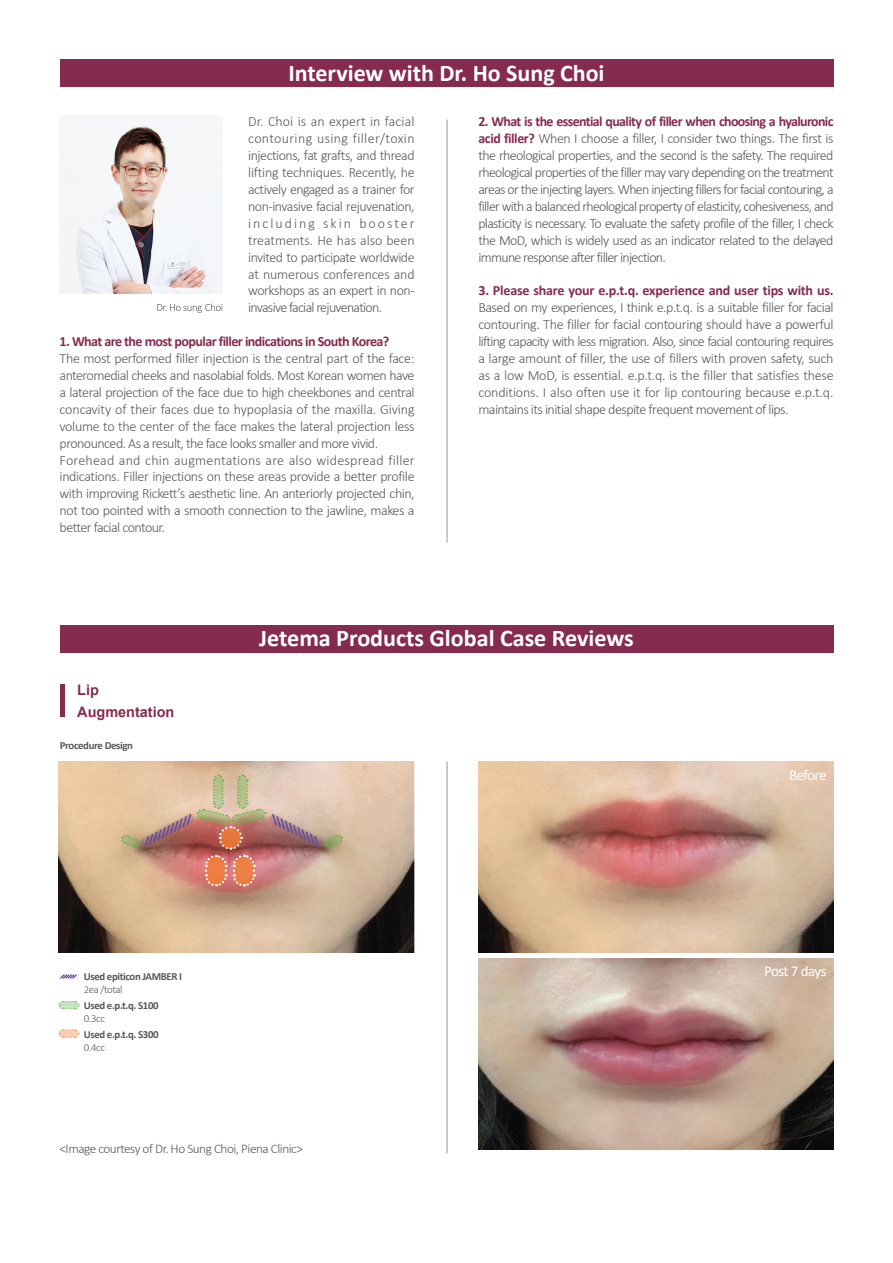
<style>
.page{position:relative;width:893px;height:1263px;background:#fff}
.page>*{position:absolute;margin:0;border:0;box-sizing:border-box;transform-origin:0 0}
.t1{font:700 24.15px "Calibri";color:#fff}
.t2{font:700 24px "Calibri";color:#fff}
.t3{font:15px "Calibri";letter-spacing:-.045em;color:#fff}
.t4{font:700 14.4px "Arial";color:#852b50}
.t5{font:300 14.1px/17px "Calibri";letter-spacing:-.04em;color:#57585a;text-align:justify}
.t6{font:700 14.1px "Calibri";letter-spacing:-.04em;color:#852b50}
.t7{font:300 13.2px "Calibri";letter-spacing:-.035em;color:#57585a}
.t8{font:700 10.8px "Calibri";letter-spacing:-.035em;color:#57585a}
.t9{font:300 10.8px "Calibri";letter-spacing:-.035em;color:#57585a}
.s1{font-weight:700;color:#852b50}
</style>
<div class="page">
<img style="left:478px;top:761px;width:355px;height:191px">
<img style="left:478px;top:959px;width:355px;height:191px">
<div style="left:60px;top:60px;width:773px;height:27px;background:#852b50"></div>
<hr style="left:447px;top:120px;width:1px;height:422px;background:#939598">
<hr style="left:447px;top:761px;width:1px;height:392px;background:#939598">
<img style="left:60px;top:116px;width:162px;height:177px">
<div style="left:60px;top:625px;width:773px;height:27px;background:#852b50"></div>
<div style="left:60px;top:685px;width:5px;height:32px;background:#852b50"></div>
<img style="left:59px;top:761px;width:356px;height:191px">
<svg style="left:59px;top:974px;width:19px;height:5px"></svg>
<hr style="left:60px;top:975px;width:17px;height:3px;background:#4f2f7f">
<svg style="left:58px;top:1001px;width:22px;height:9px"></svg>
<div style="left:59px;top:1001px;width:19px;height:8px;background:#c2e5be;border-radius:4px"></div>
<svg style="left:58px;top:1029px;width:22px;height:9px"></svg>
<div style="left:59px;top:1030px;width:19px;height:7px;background:#facfb3;border-radius:4px"></div>
<img style="left:120px;top:774px;width:223px;height:114px">
<svg style="left:157px;top:303px;width:65px;height:10px"></svg>
<p class="t2" style="left:288px;top:56px;width:318px">Interview with Dr. Ho Sung Choi</p>
<p class="t5" style="left:248px;top:113px;width:168px">Dr. Choi is an expert in facial contouring using filler/toxin injections, fat grafts, and thread lifting techniques. Recently, he actively engaged as a trainer for non-invasive facial rejuvenation, including skin booster treatments. He has also been invited to participate worldwide at numerous conferences and workshops as an expert in non&shy;invasive facial rejuvenation.</p>
<p class="t6" style="left:60px;top:332px;width:331px">1. What are the most popular filler indications in South Korea?</p>
<p class="t5" style="left:60px;top:350px;width:357px">The most performed filler injection is the central part of the face: anteromedial cheeks and nasolabial folds. Most Korean women have a lateral projection of the face due to high cheekbones and central concavity of their faces due to hypoplasia of the maxilla. Giving volume to the center of the face makes the lateral projection less pronounced. As a result, the face looks smaller and more vivid.</p>
<p class="t5" style="left:60px;top:451px;width:357px">Forehead and chin augmentations are also widespread filler indications. Filler injections on these areas provide a better profile with improving Rickett’s aesthetic line. An anteriorly projected chin, not too pointed with a smooth connection to the jawline, makes a better facial contour.</p>
<p class="t5" style="left:478px;top:113px;width:357px"><span class="s1">2. What is the essential quality of filler when choosing a hyaluronic acid filler?</span> When I choose a filler, I consider two things. The first is the rheological properties, and the second is the safety. The required rheological properties of the filler may vary depending on the treatment areas or the injecting layers. When injecting fillers for facial contouring, a filler with a balanced rheological property of elasticity, cohesiveness, and plasticity is necessary. To evaluate the safety profile of the filler, I check the MoD, which is widely used as an indicator related to the delayed immune response after filler injection.</p>
<p class="t5" style="left:478px;top:282px;width:357px"><span class="s1">3. Please share your e.p.t.q. experience and user tips with us.<br></span>Based on my experiences, I think e.p.t.q. is a suitable filler for facial contouring. The filler for facial contouring should have a powerful lifting capacity with less migration. Also, since facial contouring requires a large amount of filler, the use of fillers with proven safety, such as a low MoD, is essential. e.p.t.q. is the filler that satisfies these conditions. I also often use it for lip contouring because e.p.t.q. maintains its initial shape despite frequent movement of lips.</p>
<p class="t4" style="left:77px;top:680px;width:23px">Lip</p>
<p class="t4" style="left:77px;top:702px;width:99px">Augmentation</p>
<p class="t8" style="left:60px;top:738px;width:75px">Procedure Design</p>
<p class="t1" style="left:259px;top:621px;width:376px">Jetema Products Global Case Reviews</p>
<p class="t8" style="left:84px;top:968px;width:100px">Used epiticon JAMBER I</p>
<p class="t9" style="left:84px;top:982px;width:40px">2ea /total</p>
<p class="t8" style="left:84px;top:997px;width:76px">Used e.p.t.q. S100</p>
<p class="t9" style="left:84px;top:1011px;width:23px">0.3cc</p>
<p class="t8" style="left:84px;top:1026px;width:76px">Used e.p.t.q. S300</p>
<p class="t9" style="left:84px;top:1040px;width:23px">0.4cc</p>
<p class="t7" style="left:60px;top:1140px;width:245px">&lt;Image courtesy of Dr. Ho Sung Choi, Piena Clinic&gt;</p>
<p class="t3" style="left:789px;top:764px;width:39px">Before</p>
<p class="t3" style="left:764px;top:961px;width:64px">Post 7 days</p>
</div>
